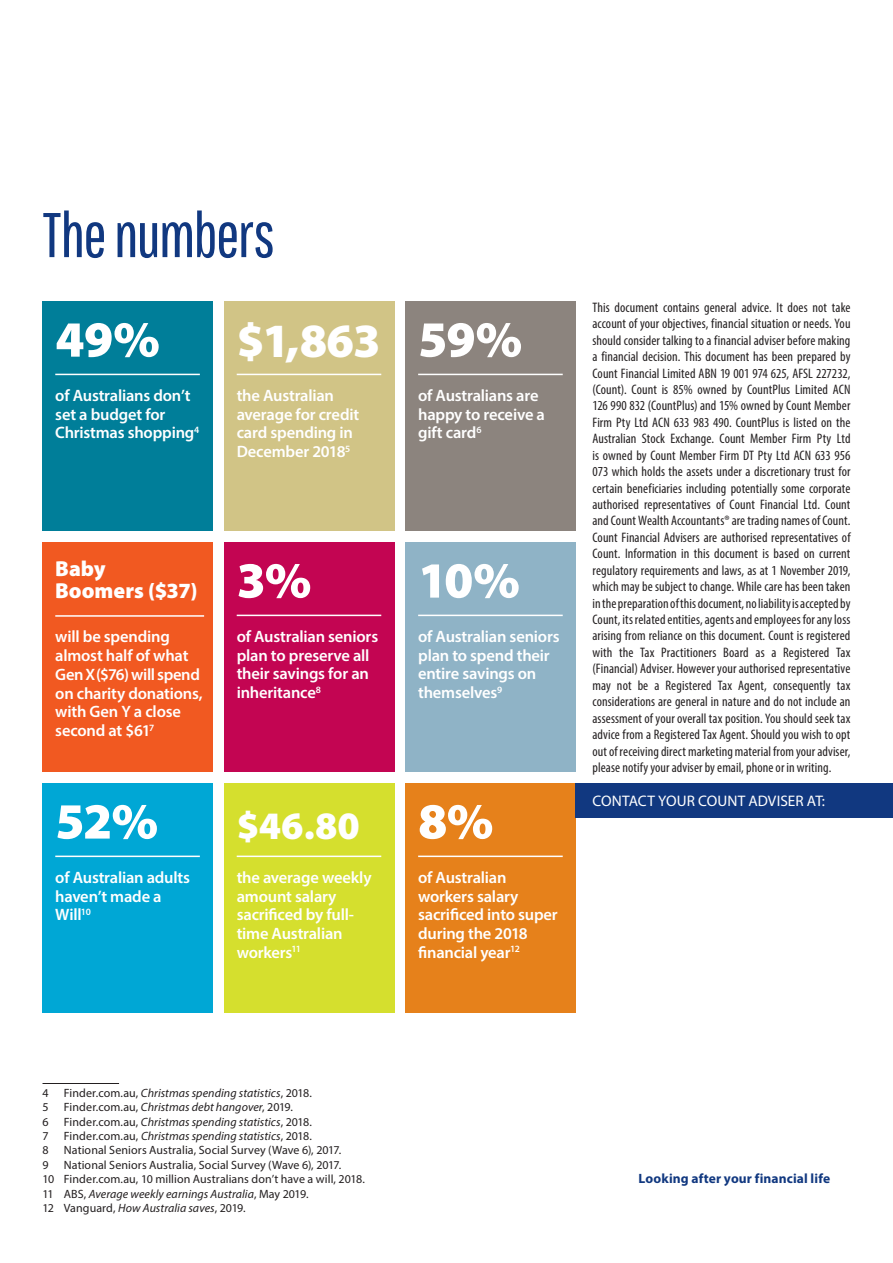
<style>
.page{position:relative;width:893px;height:1263px;background:#fff}
.page>*{position:absolute;margin:0;border:0;box-sizing:border-box;transform-origin:0 0}
.t1{font:63px "Pathway Gothic One";letter-spacing:-.035em;color:#113880}
.t2{font:900 51px "Myriad Pro";letter-spacing:-.025em;color:#fff}
.t3{font:900 48px "Myriad Pro";color:#fff}
.t4{font:900 39px "Myriad Pro";color:#fff}
.t5{font:900 21.75px/22.5px "Myriad Pro";color:#fff}
.t6{font:600 16.5px/18.8px "Myriad Pro";letter-spacing:-.015em;color:#fff}
.t7{font:15.3px "Myriad Pro";color:#fff}
.t8{font:condensed 13.8px/16.5px "Myriad Pro";letter-spacing:.005em;color:#231f20;text-align:justify}
.t9{font:700 13.5px "Myriad Pro";letter-spacing:.01em;color:#113880}
.t10{font:12px/14.4px "Myriad Pro";letter-spacing:.005em;color:#231f20}
.t11{font:italic 12px "Myriad Pro";letter-spacing:.005em;color:#231f20}
.s1{font-style:normal}
.s2{font-style:italic}
</style>
<div class="page">
<div style="left:224px;top:542px;width:170px;height:230px;background:#c30552"></div>
<hr style="left:237px;top:615px;width:144px;height:1px;background:#fff">
<div style="left:405px;top:542px;width:170px;height:230px;background:#8fb3c6"></div>
<hr style="left:418px;top:615px;width:145px;height:1px;background:#fff">
<div style="left:43px;top:542px;width:170px;height:230px;background:#f15921"></div>
<hr style="left:55px;top:615px;width:149px;height:2px;background:#fff">
<div style="left:43px;top:301px;width:170px;height:230px;background:#007e99"></div>
<hr style="left:55px;top:374px;width:145px;height:1px;background:#fff">
<div style="left:224px;top:301px;width:170px;height:230px;background:#d1c486"></div>
<hr style="left:237px;top:374px;width:144px;height:1px;background:#fff">
<div style="left:405px;top:301px;width:170px;height:230px;background:#8c847e"></div>
<hr style="left:418px;top:374px;width:145px;height:1px;background:#fff">
<div style="left:43px;top:783px;width:170px;height:230px;background:#00a7d5"></div>
<hr style="left:55px;top:855px;width:145px;height:2px;background:#fff">
<div style="left:224px;top:783px;width:170px;height:230px;background:#d5df2e"></div>
<hr style="left:237px;top:855px;width:144px;height:2px;background:#fff">
<div style="left:405px;top:783px;width:170px;height:230px;background:#e6811b"></div>
<hr style="left:418px;top:855px;width:145px;height:2px;background:#fff">
<div style="left:575px;top:783px;width:318px;height:34px;background:#113880"></div>
<hr style="left:43px;top:1083px;width:76px;height:1px;background:#231f20">
<h1 class="t1" style="left:43px;top:197px;width:234px">The numbers</h1>
<h2 class="t2" style="left:55px;top:305px;width:106px">49%</h2>
<p class="t6" style="left:55px;top:386px;width:146px">of Australians don’t set a budget for<br>Christmas shopping<sup>4</sup></p>
<h3 class="t3" style="left:237px;top:308px;width:145px">$1,863</h3>
<p class="t6" style="left:237px;top:386px;width:124px">the Australian average for credit card spending in<br>December 2018<sup>5</sup></p>
<h3 class="t5" style="left:55px;top:556px;width:144px">Baby<br>Boomers ($37)</h3>
<p class="t6" style="left:55px;top:627px;width:149px">will be spending almost half of what<br>Gen X ($76) will spend on charity donations, with Gen Y a close second at $61<sup>7</sup></p>
<h2 class="t2" style="left:55px;top:787px;width:105px">52%</h2>
<p class="t6" style="left:55px;top:867px;width:136px">of Australian adults haven’t made a<br>Will<sup>10</sup></p>
<h2 class="t2" style="left:237px;top:546px;width:76px">3%</h2>
<p class="t6" style="left:237px;top:626px;width:143px">of Australian seniors plan to preserve all their savings for an inheritance<sup>8</sup></p>
<h3 class="t4" style="left:237px;top:799px;width:125px">$46.80</h3>
<p class="t6" style="left:237px;top:867px;width:136px">the average weekly amount salary sacrificed by full&shy;time Australian workers<sup>11</sup></p>
<h2 class="t2" style="left:418px;top:305px;width:106px">59%</h2>
<p class="t6" style="left:418px;top:386px;width:128px">of Australians are happy to receive a gift card<sup>6</sup></p>
<h2 class="t2" style="left:418px;top:546px;width:103px">10%</h2>
<p class="t6" style="left:418px;top:626px;width:143px">of Australian seniors plan to spend their entire savings on themselves<sup>9</sup></p>
<h2 class="t2" style="left:418px;top:787px;width:77px">8%</h2>
<p class="t6" style="left:418px;top:867px;width:141px">of Australian workers salary sacrificed into super during the 2018 financial year<sup>12</sup></p>
<p class="t8" style="left:592px;top:299px;width:259px">This document contains general advice. It does not take account of your objectives, financial situation or needs. You should consider talking to a financial adviser before making a financial decision. This document has been prepared by Count Financial Limited ABN 19 001 974 625, AFSL 227232, (Count). Count is 85% owned by CountPlus Limited ACN 126 990 832 (CountPlus) and 15% owned by Count Member Firm Pty Ltd ACN 633 983 490. CountPlus is listed on the Australian Stock Exchange. Count Member Firm Pty Ltd is owned by Count Member Firm DT Pty Ltd ACN 633 956<br>073 which holds the assets under a discretionary trust for certain beneficiaries including potentially some corporate authorised representatives of Count Financial Ltd. Count and Count Wealth Accountants® are trading names of Count.<br>Count Financial Advisers are authorised representatives of Count. Information in this document is based on current regulatory requirements and laws, as at 1 November 2019, which may be subject to change. While care has been taken in the preparation of this document, no liability is accepted by Count, its related entities, agents and employees for any loss arising from reliance on this document. Count is registered with the Tax Practitioners Board as a Registered Tax (Financial) Adviser. However your authorised representative may not be a Registered Tax Agent, consequently tax considerations are general in nature and do not include an assessment of your overall tax position. You should seek tax advice from a Registered Tax Agent. Should you wish to opt out of receiving direct marketing material from your adviser, please notify your adviser by email, phone or in writing.</p>
<p class="t7" style="left:593px;top:791px;width:234px">CONTACT YOUR COUNT ADVISER AT:</p>
<p class="t10" style="left:43px;top:1085px;width:8px">4</p>
<p class="t11" style="left:64px;top:1085px;width:250px"><span class="s1">Finder.com.au,</span> Christmas spending statistics<span class="s1">, 2018.</span></p>
<p class="t10" style="left:43px;top:1100px;width:8px">5</p>
<p class="t11" style="left:64px;top:1100px;width:231px"><span class="s1">Finder.com.au,</span> Christmas debt hangover<span class="s1">, 2019.</span></p>
<p class="t10" style="left:43px;top:1114px;width:8px">6</p>
<p class="t11" style="left:64px;top:1114px;width:250px"><span class="s1">Finder.com.au,</span> Christmas spending statistics<span class="s1">, 2018.</span></p>
<p class="t10" style="left:43px;top:1128px;width:8px">7</p>
<p class="t11" style="left:64px;top:1128px;width:250px"><span class="s1">Finder.com.au,</span> Christmas spending statistics<span class="s1">, 2018.</span></p>
<p class="t10" style="left:43px;top:1143px;width:8px">8</p>
<p class="t10" style="left:64px;top:1143px;width:279px">National Seniors Australia, Social Survey (Wave 6), 2017.</p>
<p class="t10" style="left:43px;top:1157px;width:8px">9</p>
<p class="t10" style="left:43px;top:1157px;width:324px;text-indent:21px">National Seniors Australia, Social Survey (Wave 6), 2017.<br>10 Finder.com.au, 10 million Australians don’t have a will, 2018.<br>11 ABS, <span class="s2">Average weekly earnings Australia</span>, May 2019.<br>12 Vanguard, <span class="s2">How Australia saves</span>, 2019.</p>
<p class="t9" style="left:638px;top:1169px;width:193px">Looking after your financial life</p>
</div>
